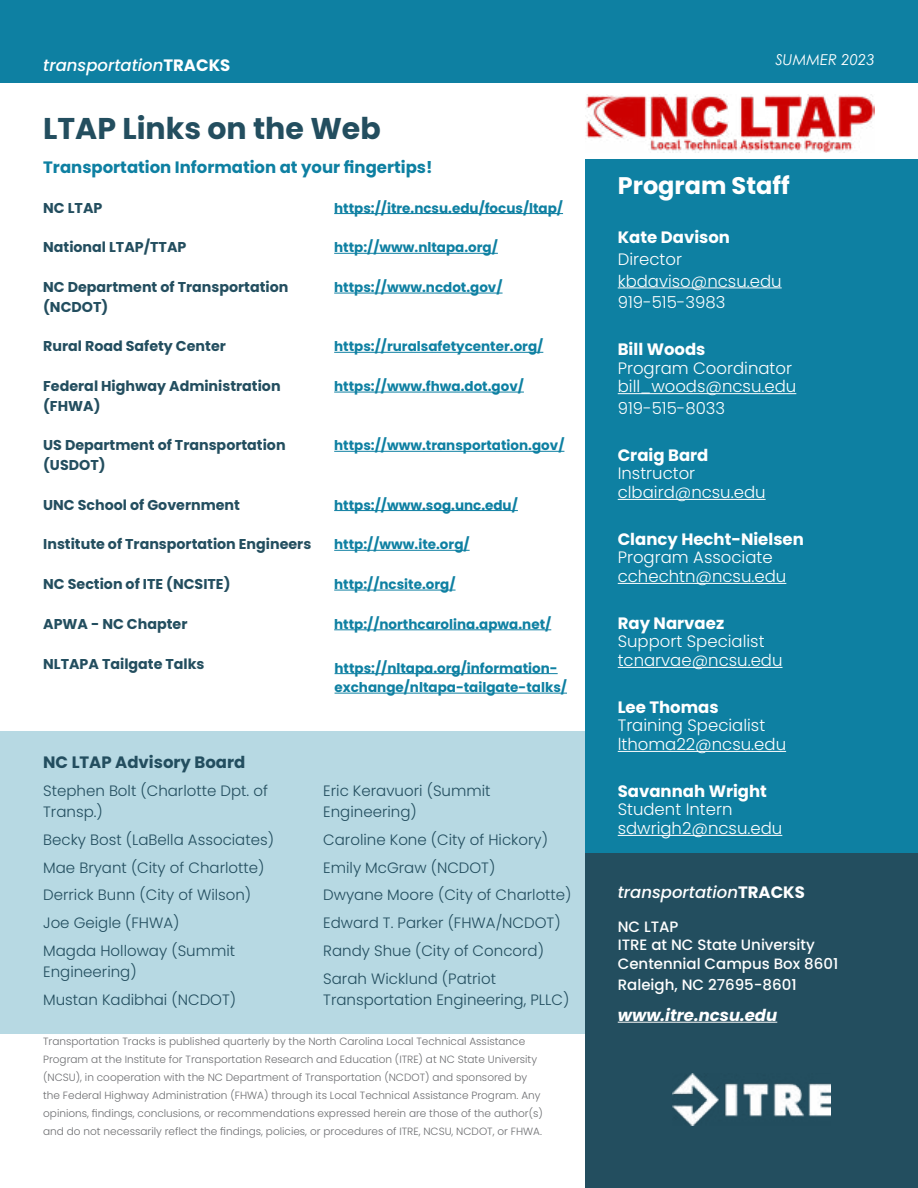
<style>
.page{position:relative;width:918px;height:1188px;background:#fff}
.page>*{position:absolute;margin:0;border:0;box-sizing:border-box;transform-origin:0 0}
.t1{font:700 30px "Poppins";color:#234e5f}
.t2{font:700 24px "Poppins";color:#fff}
.t3{font:300 16.5px/18.8px "Poppins";color:#fff}
.t4{font:700 16.5px "Poppins";color:#fff}
.t5{font:700 16.5px "Poppins";color:#0e80a2}
.t6{font:italic 500 16.5px "Poppins";color:#fff}
.t7{font:700 16.5px "Poppins";color:#234e5f}
.t8{font:italic 700 16.5px "Poppins";color:#fff}
.t9{font:300 15px/27.8px "Poppins";color:#234e5f}
.t10{font:500 15px/18.8px "Poppins";color:#fff}
.t11{font:italic 15px "Century Gothic";color:#fff}
.t12{font:700 14.25px "Poppins";color:#234e5f}
.t13{font:700 13.5px/19.5px "Poppins";color:#0e80a2}
.t14{font:300 10.5px/18px "Poppins";color:#6d6e71}
.s1{font-weight:700;font-style:normal}
</style>
<div class="page">
<div style="left:0;top:0;width:918px;height:82px;background:#0e80a2"></div>
<div style="left:0;top:731px;width:918px;height:303px;background:#b7d9e3"></div>
<div style="left:585px;top:160px;width:333px;height:1028px;background:#0e80a2"></div>
<div style="left:585px;top:853px;width:333px;height:334px;background:#234e5f"></div>
<hr style="left:618px;top:1022px;width:159px;height:1px;background:#fff">
<hr style="left:618px;top:288px;width:164px;height:1px;background:#fff">
<hr style="left:618px;top:393px;width:178px;height:1px;background:#fff">
<hr style="left:618px;top:499px;width:148px;height:1px;background:#fff">
<hr style="left:618px;top:583px;width:168px;height:1px;background:#fff">
<hr style="left:618px;top:667px;width:165px;height:1px;background:#fff">
<hr style="left:618px;top:751px;width:168px;height:1px;background:#fff">
<hr style="left:618px;top:835px;width:164px;height:1px;background:#fff">
<hr style="left:334px;top:213px;width:229px;height:1px;background:#0e80a2">
<hr style="left:334px;top:253px;width:164px;height:1px;background:#0e80a2">
<hr style="left:334px;top:293px;width:169px;height:1px;background:#0e80a2">
<hr style="left:334px;top:352px;width:209px;height:1px;background:#0e80a2">
<hr style="left:334px;top:392px;width:190px;height:1px;background:#0e80a2">
<hr style="left:334px;top:451px;width:230px;height:1px;background:#0e80a2">
<hr style="left:334px;top:510px;width:184px;height:1px;background:#0e80a2">
<hr style="left:334px;top:550px;width:136px;height:1px;background:#0e80a2">
<hr style="left:334px;top:590px;width:122px;height:1px;background:#0e80a2">
<hr style="left:334px;top:629px;width:217px;height:1px;background:#0e80a2">
<img style="left:673px;top:1074px;width:157px;height:52px">
<img style="left:585px;top:95px;width:290px;height:57px">
<hr style="left:335px;top:673px;width:223px;height:1px;background:#0e80a2">
<hr style="left:335px;top:693px;width:232px;height:1px;background:#0e80a2">
<h3 class="t6" style="left:43px;top:56px;width:189px">transportation<span class="s1">TRACKS</span></h3>
<h3 class="t11" style="left:775px;top:49px;width:101px">SUMMER 2023</h3>
<h1 class="t1" style="left:43px;top:112px;width:339px">LTAP Links on the Web</h1>
<h3 class="t5" style="left:43px;top:157px;width:391px">Transportation Information at your fingertips!</h3>
<h3 class="t12" style="left:43px;top:199px;width:61px">NC LTAP</h3>
<p class="t13" style="left:334px;top:198px;width:230px">https://itre.ncsu.edu/focus/ltap/</p>
<h3 class="t12" style="left:43px;top:239px;width:145px">National LTAP/TTAP</h3>
<p class="t13" style="left:334px;top:238px;width:165px">http://www.nltapa.org/</p>
<h3 class="t12" style="left:43px;top:279px;width:247px">NC Department of Transportation</h3>
<p class="t13" style="left:334px;top:278px;width:170px">https://www.ncdot.gov/</p>
<h3 class="t12" style="left:43px;top:298px;width:67px">(NCDOT)</h3>
<h3 class="t12" style="left:43px;top:338px;width:184px">Rural Road Safety Center</h3>
<p class="t13" style="left:334px;top:337px;width:211px">https://ruralsafetycenter.org/</p>
<h3 class="t12" style="left:43px;top:378px;width:239px">Federal Highway Administration</h3>
<p class="t13" style="left:334px;top:377px;width:191px">https://www.fhwa.dot.gov/</p>
<h3 class="t12" style="left:43px;top:397px;width:59px">(FHWA)</h3>
<h3 class="t12" style="left:43px;top:437px;width:244px">US Department of Transportation</h3>
<p class="t13" style="left:334px;top:436px;width:232px">https://www.transportation.gov/</p>
<h3 class="t12" style="left:43px;top:457px;width:64px">(USDOT)</h3>
<h3 class="t12" style="left:43px;top:496px;width:198px">UNC School of Government</h3>
<p class="t13" style="left:334px;top:495px;width:185px">https://www.sog.unc.edu/</p>
<h3 class="t12" style="left:43px;top:536px;width:270px">Institute of Transportation Engineers</h3>
<p class="t13" style="left:334px;top:535px;width:137px">http://www.ite.org/</p>
<h3 class="t12" style="left:43px;top:576px;width:189px">NC Section of ITE (NCSITE)</h3>
<p class="t13" style="left:334px;top:575px;width:123px">http://ncsite.org/</p>
<h3 class="t12" style="left:43px;top:616px;width:146px">APWA - NC Chapter</h3>
<p class="t13" style="left:334px;top:614px;width:219px">http://northcarolina.apwa.net/</p>
<h3 class="t12" style="left:43px;top:655px;width:163px">NLTAPA Tailgate Talks</h3>
<p class="t13" style="left:335px;top:658px;width:234px">https://nltapa.org/information&shy;exchange/nltapa-tailgate-talks/</p>
<h3 class="t7" style="left:43px;top:753px;width:204px">NC LTAP Advisory Board</h3>
<h3 class="t9" style="left:43px;top:780px;width:226px;line-height:21px">Stephen Bolt (Charlotte Dpt. of<br>Transp.)</h3>
<h3 class="t9" style="left:43px;top:826px;width:232px">Becky Bost (LaBella Associates)<br>Mae Bryant (City of Charlotte)<br>Derrick Bunn (City of Wilson)<br>Joe Geigle (FHWA)<br>Magda Holloway (Summit</h3>
<h3 class="t9" style="left:43px;top:958px;width:195px">Engineering)<br>Mustan Kadibhai (NCDOT)</h3>
<h3 class="t9" style="left:323px;top:780px;width:169px;line-height:21px">Eric Keravuori (Summit<br>Engineering)</h3>
<h3 class="t9" style="left:323px;top:826px;width:250px">Caroline Kone (City of Hickory)<br>Emily McGraw (NCDOT)<br>Dwyane Moore (City of Charlotte)<br>Edward T. Parker (FHWA/NCDOT)<br>Randy Shue (City of Concord)<br>Sarah Wicklund (Patriot</h3>
<h3 class="t9" style="left:323px;top:986px;width:248px">Transportation Engineering, PLLC)</h3>
<p class="t14" style="left:43px;top:1032px;width:501px">Transportation Tracks is published quarterly by the North Carolina Local Technical Assistance Program at the Institute for Transportation Research and Education (ITRE) at NC State University (NCSU), in cooperation with the NC Department of Transportation (NCDOT) and sponsored by the Federal Highway Administration (FHWA) through its Local Technical Assistance Program. Any opinions, findings, conclusions, or recommendations expressed herein are those of the author(s) and do not necessarily reflect the findings, policies, or procedures of ITRE, NCSU, NCDOT, or FHWA.</p>
<h2 class="t2" style="left:618px;top:171px;width:173px">Program Staff</h2>
<h3 class="t4" style="left:618px;top:228px;width:114px">Kate Davison</h3>
<h3 class="t3" style="left:618px;top:248px;width:165px;line-height:21.8px">Director kbdaviso@ncsu.edu<br>919-515-3983</h3>
<h3 class="t4" style="left:618px;top:340px;width:89px">Bill Woods</h3>
<h3 class="t3" style="left:618px;top:359px;width:180px">Program Coordinator bill_woods@ncsu.edu</h3>
<h3 class="t3" style="left:618px;top:399px;width:109px">919-515-8033</h3>
<h3 class="t4" style="left:618px;top:445px;width:92px">Craig Bard</h3>
<h3 class="t3" style="left:618px;top:464px;width:149px">Instructor clbaird@ncsu.edu</h3>
<h3 class="t4" style="left:618px;top:529px;width:188px">Clancy Hecht-Nielsen</h3>
<h3 class="t3" style="left:618px;top:548px;width:170px">Program Associate cchechtn@ncsu.edu</h3>
<h3 class="t4" style="left:618px;top:613px;width:108px">Ray Narvaez</h3>
<h3 class="t3" style="left:618px;top:632px;width:166px">Support Specialist tcnarvae@ncsu.edu</h3>
<h3 class="t4" style="left:618px;top:697px;width:102px">Lee Thomas</h3>
<h3 class="t3" style="left:618px;top:716px;width:170px">Training Specialist lthoma22@ncsu.edu</h3>
<h3 class="t4" style="left:618px;top:781px;width:151px">Savannah Wright</h3>
<h3 class="t3" style="left:618px;top:800px;width:166px">Student Intern sdwrigh2@ncsu.edu</h3>
<h3 class="t6" style="left:618px;top:883px;width:189px">transportation<span class="s1">TRACKS</span></h3>
<h3 class="t10" style="left:618px;top:917px;width:222px">NC LTAP<br>ITRE at NC State University<br>Centennial Campus Box 8601</h3>
<h3 class="t10" style="left:618px;top:976px;width:180px">Raleigh, NC 27695-8601</h3>
<h3 class="t8" style="left:618px;top:1006px;width:161px">www.itre.ncsu.edu</h3>
</div>
